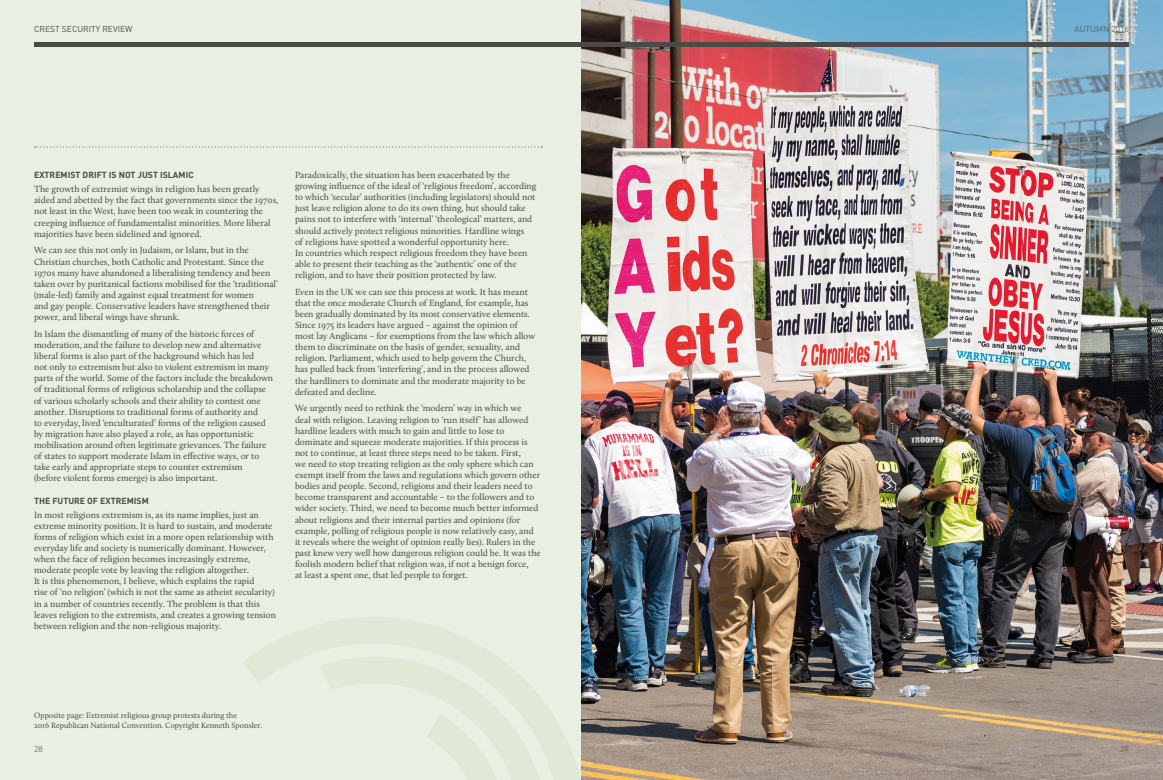
<style>
.page{position:relative;width:1163px;height:780px;background:#fff}
.page>*{position:absolute;margin:0;border:0;box-sizing:border-box;transform-origin:0 0}
.t1{font:9.2px/11.1px "Calluna";color:#4a4a49}
.t2{font:700 8.8px "DIN";color:#4a4a49}
.t3{font:8.5px "DIN";color:#4a4a49}
.t4{font:300 8.5px "DIN";color:#4a4a49}
.t5{font:8px/9.6px "Calluna";color:#4a4a49}
</style>
<div class="page">
<div style="left:0;top:0;width:581px;height:780px;background:#e9f0e3"></div>
<img style="left:581px;top:0;width:581px;height:780px">
<svg style="left:243px;top:617px;width:344px;height:163px"></svg>
<hr style="left:34px;top:43px;width:547px;height:4px;background:#4a4a49">
<hr style="left:581px;top:43px;width:547px;height:4px;background:#4a4a49">
<svg style="left:35px;top:146px;width:507px;height:1px"></svg>
<p class="t3" style="left:34px;top:24px;width:100px">CREST SECURITY REVIEW</p>
<p class="t4" style="left:1074px;top:24px;width:56px">AUTUMN 2016</p>
<p class="t2" style="left:34px;top:169px;width:161px">EXTREMIST DRIFT IS NOT JUST ISLAMIC</p>
<p class="t1" style="left:34px;top:183px;width:246px">The growth of extremist wings in religion has been greatly aided and abetted by the fact that governments since the 1970s, not least in the West, have been too weak in countering the creeping influence of fundamentalist minorities. More liberal majorities have been sidelined and ignored.</p>
<p class="t1" style="left:34px;top:245px;width:245px">We can see this not only in Judaism, or Islam, but in the Christian churches, both Catholic and Protestant. Since the 1970s many have abandoned a liberalising tendency and been taken over by puritanical factions mobilised for the ‘traditional’ (male-led) family and against equal treatment for women<br>and gay people. Conservative leaders have strengthened their power, and liberal wings have shrunk.</p>
<p class="t1" style="left:34px;top:328px;width:241px">In Islam the dismantling of many of the historic forces of moderation, and the failure to develop new and alternative liberal forms is also part of the background which has led<br>not only to extremism but also to violent extremism in many parts of the world. Some of the factors include the breakdown of traditional forms of religious scholarship and the collapse of various scholarly schools and their ability to contest one another. Disruptions to traditional forms of authority and<br>to everyday, lived ‘enculturated’ forms of the religion caused by migration have also played a role, as has opportunistic mobilisation around often legitimate grievances. The failure of states to support moderate Islam in effective ways, or to take early and appropriate steps to counter extremism<br>(before violent forms emerge) is also important.</p>
<p class="t2" style="left:34px;top:494px;width:116px">THE FUTURE OF EXTREMISM</p>
<p class="t1" style="left:34px;top:509px;width:243px">In most religions extremism is, as its name implies, just an extreme minority position. It is hard to sustain, and moderate forms of religion which exist in a more open relationship with everyday life and society is numerically dominant. However, when the face of religion becomes increasingly extreme, moderate people vote by leaving the religion altogether.<br>It is this phenomenon, I believe, which explains the rapid<br>rise of ‘no religion’ (which is not the same as atheist secularity) in a number of countries recently. The problem is that this leaves religion to the extremists, and creates a growing tension between religion and the non-religious majority.</p>
<p class="t1" style="left:295px;top:169px;width:243px">Paradoxically, the situation has been exacerbated by the growing influence of the ideal of ‘religious freedom’, according to which ‘secular’ authorities (including legislators) should not just leave religion alone to do its own thing, but should take pains not to interfere with ‘internal’ ‘theological’ matters, and should actively protect religious minorities. Hardline wings<br>of religions have spotted a wonderful opportunity here.<br>In countries which respect religious freedom they have been able to present their teaching as the ‘authentic’ one of the religion, and to have their position protected by law.</p>
<p class="t1" style="left:295px;top:286px;width:242px">Even in the UK we can see this process at work. It has meant that the once moderate Church of England, for example, has been gradually dominated by its most conservative elements.<br>Since 1975 its leaders have argued – against the opinion of most lay Anglicans – for exemptions from the law which allow them to discriminate on the basis of gender, sexuality, and religion. Parliament, which used to help govern the Church, has pulled back from ‘interfering’, and in the process allowed the hardliners to dominate and the moderate majority to be defeated and decline.</p>
<p class="t1" style="left:295px;top:402px;width:247px">We urgently need to rethink the ‘modern’ way in which we<br>deal with religion. Leaving religion to ‘run itself’ has allowed hardline leaders with much to gain and little to lose to dominate and squeeze moderate majorities. If this process is not to continue, at least three steps need to be taken. First,<br>we need to stop treating religion as the only sphere which can exempt itself from the laws and regulations which govern other bodies and people. Second, religions and their leaders need to become transparent and accountable – to the followers and to wider society. Third, we need to become much better informed about religions and their internal parties and opinions (for example, polling of religious people is now relatively easy, and it reveals where the weight of opinion really lies). Rulers in the past knew very well how dangerous religion could be. It was the foolish modern belief that religion was, if not a benign force,<br>at least a spent one, that led people to forget.</p>
<p class="t5" style="left:34px;top:710px;width:230px">Opposite page: Extremist religious group protests during the<br>2016 Republican National Convention. Copyright Kenneth Sponsler.</p>
<p class="t4" style="left:34px;top:744px;width:10px">28</p>
<p class="t4" style="left:1119px;top:744px;width:10px">29</p>
</div>
